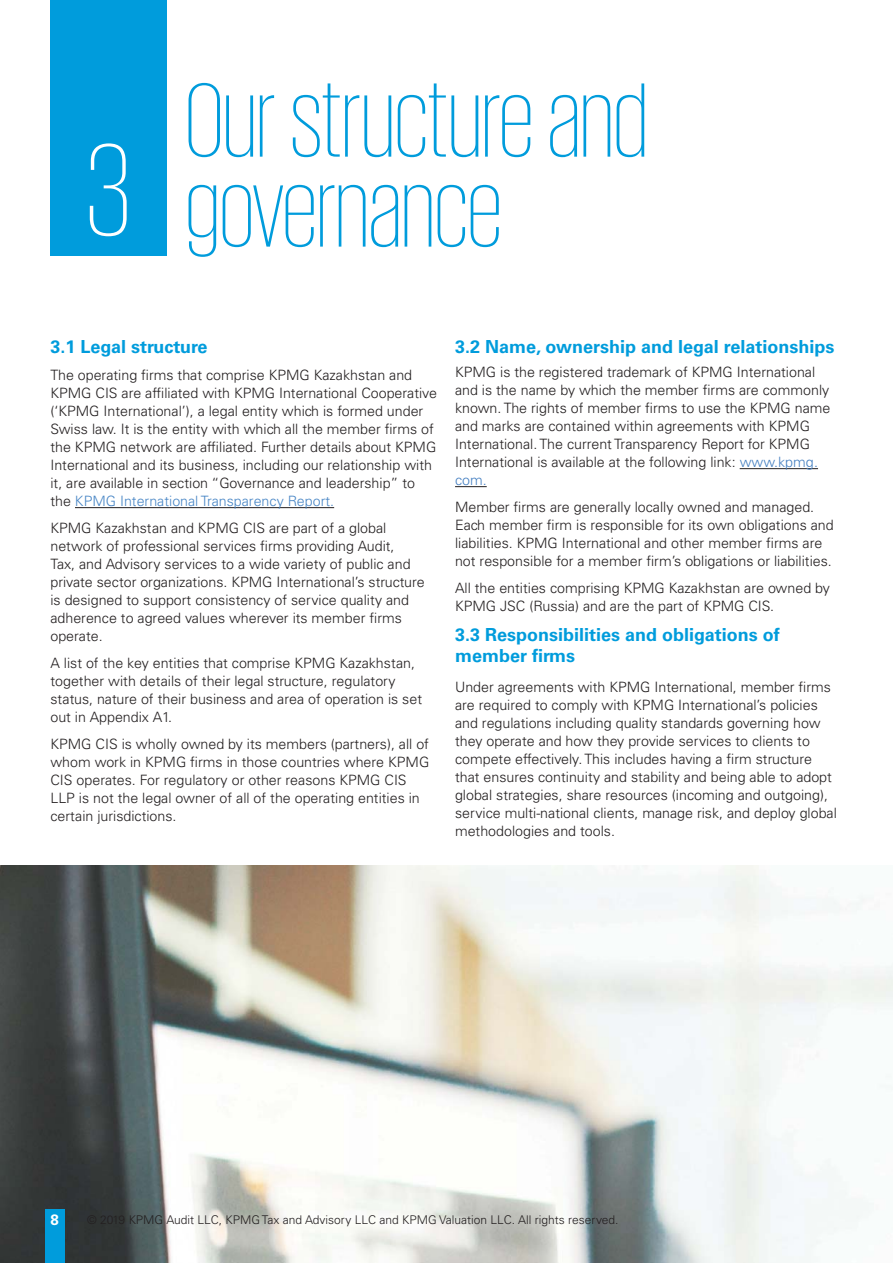
<style>
.page{position:relative;width:893px;height:1263px;background:#fff}
.page>*{position:absolute;margin:0;border:0;box-sizing:border-box;transform-origin:0 0}
.t1{font:200 108px/90px "KPMG";color:#009cdc}
.t2{font:700 18px/21px "Univers LT Std";color:#009cdc}
.t3{font:700 15px "Univers LT Std";color:#fff}
.t4{font:300 14.25px/18px "Univers LT Std";color:#231f20}
.t5{font:300 12px "Univers LT Std";color:#231f20}
.s1{font-size:135px;color:#fff}
.s2{color:#4785c5}
.s3{color:#447fc1}
</style>
<div class="page">
<div style="left:50px;top:0;width:117px;height:256px;background:#009cdc"></div>
<hr style="left:75px;top:507px;width:259px;height:1px;background:#231f20">
<hr style="left:740px;top:468px;width:78px;height:1px;background:#231f20">
<hr style="left:455px;top:486px;width:32px;height:1px;background:#231f20">
<img style="left:0;top:866px;width:893px;height:397px">
<div style="left:45px;top:1209px;width:20px;height:54px;background:#009cdc"></div>
<h1 class="t1" style="left:86px;top:71px;width:563px;text-indent:99px">Our structure and<br><span class="s1">3</span> governance</h1>
<p class="t2" style="left:50px;top:337px;width:159px">3.1 Legal structure</p>
<p class="t4" style="left:50px;top:367px;width:388px">The operating firms that comprise KPMG Kazakhstan and KPMG CIS are affiliated with KPMG International Cooperative (‘KPMG International’), a legal entity which is formed under Swiss law. It is the entity with which all the member firms of the KPMG network are affiliated. Further details about KPMG International and its business, including our relationship with it, are available in section “Governance and leadership” to the <span class="s2">KPMG International Transparency Report.</span></p>
<p class="t4" style="left:50px;top:520px;width:376px">KPMG Kazakhstan and KPMG CIS are part of a global network of professional services firms providing Audit,<br>Tax, and Advisory services to a wide variety of public and private sector organizations. KPMG International’s structure is designed to support consistency of service quality and adherence to agreed values wherever its member firms operate.</p>
<p class="t4" style="left:50px;top:655px;width:373px">A list of the key entities that comprise KPMG Kazakhstan, together with details of their legal structure, regulatory status, nature of their business and area of operation is set out in Appendix A1.</p>
<p class="t4" style="left:50px;top:736px;width:380px">KPMG CIS is wholly owned by its members (partners), all of whom work in KPMG firms in those countries where KPMG CIS operates. For regulatory or other reasons KPMG CIS LLP is not the legal owner of all of the operating entities in certain jurisdictions.</p>
<p class="t2" style="left:455px;top:337px;width:381px">3.2 Name, ownership and legal relationships</p>
<p class="t4" style="left:455px;top:364px;width:377px">KPMG is the registered trademark of KPMG International and is the name by which the member firms are commonly known. The rights of member firms to use the KPMG name and marks are contained within agreements with KPMG International. The current Transparency Report for KPMG International is available at the following link: <span class="s3">www.kpmg. com.</span></p>
<p class="t4" style="left:455px;top:499px;width:380px">Member firms are generally locally owned and managed.<br>Each member firm is responsible for its own obligations and liabilities. KPMG International and other member firms are not responsible for a member firm’s obligations or liabilities.</p>
<p class="t4" style="left:455px;top:580px;width:376px">All the entities comprising KPMG Kazakhstan are owned by<br>KPMG JSC (Russia) and are the part of KPMG CIS.</p>
<p class="t2" style="left:455px;top:625px;width:326px">3.3 Responsibilities and obligations of member firms</p>
<p class="t4" style="left:455px;top:679px;width:383px">Under agreements with KPMG International, member firms are required to comply with KPMG International’s policies and regulations including quality standards governing how they operate and how they provide services to clients to compete effectively. This includes having a firm structure that ensures continuity and stability and being able to adopt global strategies, share resources (incoming and outgoing), service multi-national clients, manage risk, and deploy global methodologies and tools.</p>
<p class="t3" style="left:51px;top:1213px;width:10px">8</p>
<p class="t5" style="left:87px;top:1215px;width:533px">© 2019 KPMG Audit LLC, KPMG Tax and Advisory LLC and KPMG Valuation LLC. All rights reserved.</p>
</div>
